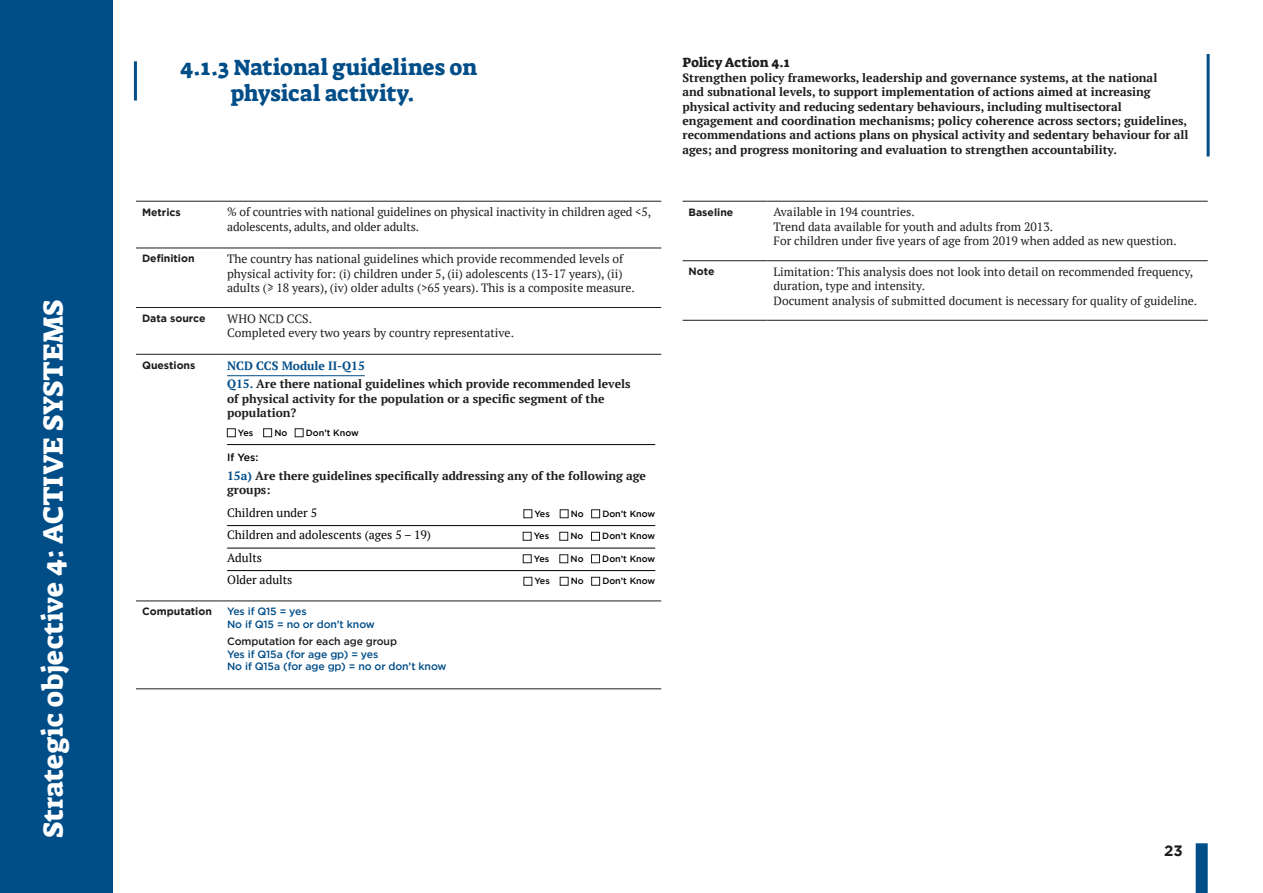
<style>
.page{position:relative;width:1263px;height:893px;background:#fff}
.page>*{position:absolute;margin:0;border:0;box-sizing:border-box;transform-origin:0 0}
.t1{font:28.5px "Suez One";color:#fff}
.t2{font:22.5px/25.5px "Suez One";color:#004d88;text-align:center}
.t3{font:700 15px "Gotham";color:#1d1d1b}
.t4{font:13.5px "Suez One";color:#1d1d1b}
.t5{font:12px/14.4px "PT Serif";color:#1d1d1b}
.t6{font:700 12px/14.4px "PT Serif";color:#1d1d1b}
.t7{font:12px "PT Serif";color:#000}
.t8{font:500 10.5px/12.6px "Gotham";letter-spacing:-.01em;color:#004d88}
.t9{font:700 10.5px "Gotham";color:#1d1d1b}
.t10{font:500 10.5px "Gotham";letter-spacing:-.01em;color:#1d1d1b}
.t11{font:500 10.5px "Gotham";color:#000}
.t12{font:500 9px "Gotham";color:#000}
.s1{color:#004d88}
</style>
<div class="page">
<div style="left:0;top:0;width:113px;height:893px;background:#004d88"></div>
<div style="left:1196px;top:843px;width:12px;height:50px;background:#004d88"></div>
<hr style="left:136px;top:248px;width:85px;height:1px;background:#1d1d1b">
<hr style="left:221px;top:248px;width:440px;height:1px;background:#1d1d1b">
<hr style="left:136px;top:307px;width:85px;height:1px;background:#1d1d1b">
<hr style="left:221px;top:307px;width:440px;height:1px;background:#1d1d1b">
<hr style="left:136px;top:354px;width:85px;height:1px;background:#1d1d1b">
<hr style="left:221px;top:354px;width:440px;height:1px;background:#1d1d1b">
<hr style="left:136px;top:601px;width:85px;height:1px;background:#1d1d1b">
<hr style="left:221px;top:601px;width:440px;height:1px;background:#1d1d1b">
<hr style="left:136px;top:689px;width:85px;height:1px;background:#1d1d1b">
<hr style="left:221px;top:689px;width:440px;height:1px;background:#1d1d1b">
<hr style="left:136px;top:201px;width:85px;height:1px;background:#1d1d1b">
<hr style="left:221px;top:201px;width:440px;height:1px;background:#1d1d1b">
<hr style="left:227px;top:375px;width:138px;height:1px;background:#004d88">
<hr style="left:227px;top:444px;width:428px;height:1px;background:#000">
<hr style="left:227px;top:525px;width:428px;height:1px;background:#000">
<hr style="left:227px;top:548px;width:428px;height:1px;background:#000">
<hr style="left:227px;top:570px;width:428px;height:1px;background:#000">
<div style="left:227px;top:429px;width:9px;height:8px;border:1px solid #1d1d1b"></div>
<div style="left:263px;top:429px;width:9px;height:8px;border:1px solid #1d1d1b"></div>
<div style="left:295px;top:429px;width:8px;height:8px;border:1px solid #1d1d1b"></div>
<div style="left:591px;top:510px;width:9px;height:8px;border:1px solid #1d1d1b"></div>
<div style="left:523px;top:532px;width:8px;height:8px;border:1px solid #1d1d1b"></div>
<div style="left:560px;top:532px;width:8px;height:8px;border:1px solid #1d1d1b"></div>
<div style="left:591px;top:532px;width:9px;height:8px;border:1px solid #1d1d1b"></div>
<div style="left:591px;top:555px;width:9px;height:8px;border:1px solid #1d1d1b"></div>
<div style="left:524px;top:577px;width:8px;height:8px;border:1px solid #1d1d1b"></div>
<div style="left:560px;top:577px;width:8px;height:8px;border:1px solid #1d1d1b"></div>
<div style="left:591px;top:577px;width:9px;height:8px;border:1px solid #1d1d1b"></div>
<hr style="left:134px;top:61px;width:3px;height:40px;background:#004d88">
<hr style="left:1206px;top:54px;width:3px;height:102px;background:#004d88">
<hr style="left:682px;top:201px;width:85px;height:1px;background:#1d1d1b">
<hr style="left:767px;top:201px;width:441px;height:1px;background:#1d1d1b">
<hr style="left:682px;top:260px;width:85px;height:1px;background:#1d1d1b">
<hr style="left:767px;top:260px;width:441px;height:1px;background:#1d1d1b">
<hr style="left:682px;top:320px;width:85px;height:1px;background:#1d1d1b">
<hr style="left:767px;top:320px;width:441px;height:1px;background:#1d1d1b">
<h1 class="t1" style="left:35px;top:838px;width:539px;rotate:-90deg">Strategic objective 4: ACTIVE SYSTEMS</h1>
<h2 class="t2" style="left:180px;top:55px;width:299px">4.1.3 National guidelines on physical activity.</h2>
<p class="t4" style="left:682px;top:54px;width:108px">Policy Action 4.1</p>
<p class="t6" style="left:682px;top:70px;width:507px">Strengthen policy frameworks, leadership and governance systems, at the national<br>and subnational levels, to support implementation of actions aimed at increasing physical activity and reducing sedentary behaviours, including multisectoral engagement and coordination mechanisms; policy coherence across sectors; guidelines, recommendations and actions plans on physical activity and sedentary behaviour for all ages; and progress monitoring and evaluation to strengthen accountability.</p>
<p class="t9" style="left:142px;top:205px;width:40px">Metrics</p>
<p class="t5" style="left:227px;top:205px;width:426px">% of countries with national guidelines on physical inactivity in children aged &lt;5, adolescents, adults, and older adults.</p>
<p class="t9" style="left:142px;top:252px;width:54px">Definition</p>
<p class="t5" style="left:227px;top:252px;width:409px">The country has national guidelines which provide recommended levels of physical activity for: (i) children under 5, (ii) adolescents (13-17 years), (ii) adults (≥ 18 years), (iv) older adults (&gt;65 years). This is a composite measure.</p>
<p class="t9" style="left:142px;top:311px;width:65px">Data source</p>
<p class="t5" style="left:227px;top:311px;width:288px">WHO NCD CCS.<br>Completed every two years by country representative.</p>
<p class="t9" style="left:142px;top:358px;width:55px">Questions</p>
<p class="t6" style="left:227px;top:356px;width:405px;line-height:18.6px"><span class="s1">NCD CCS Module II-Q15<br>Q15.</span> Are there national guidelines which provide recommended levels</p>
<p class="t6" style="left:227px;top:391px;width:379px">of physical activity for the population or a specific segment of the population?</p>
<p class="t12" style="left:238px;top:427px;width:17px">Yes</p>
<p class="t12" style="left:274px;top:427px;width:15px">No</p>
<p class="t12" style="left:306px;top:427px;width:54px">Don’t Know</p>
<p class="t11" style="left:227px;top:450px;width:33px">If Yes:</p>
<p class="t6" style="left:227px;top:468px;width:420px"><span class="s1">15a)</span> Are there guidelines specifically addressing any of the following age groups:</p>
<p class="t7" style="left:227px;top:505px;width:91px">Children under 5</p>
<p class="t12" style="left:534px;top:508px;width:17px">Yes</p>
<p class="t12" style="left:571px;top:508px;width:15px">No</p>
<p class="t12" style="left:602px;top:508px;width:54px">Don’t Know</p>
<p class="t7" style="left:227px;top:527px;width:205px">Children and adolescents (ages 5 – 19)</p>
<p class="t12" style="left:534px;top:530px;width:17px">Yes</p>
<p class="t12" style="left:570px;top:530px;width:15px">No</p>
<p class="t12" style="left:602px;top:530px;width:54px">Don’t Know</p>
<p class="t7" style="left:227px;top:550px;width:37px">Adults</p>
<p class="t12" style="left:534px;top:553px;width:17px">Yes</p>
<p class="t12" style="left:571px;top:553px;width:15px">No</p>
<p class="t12" style="left:602px;top:553px;width:54px">Don’t Know</p>
<p class="t7" style="left:227px;top:572px;width:67px">Older adults</p>
<p class="t12" style="left:534px;top:575px;width:17px">Yes</p>
<p class="t12" style="left:571px;top:575px;width:15px">No</p>
<p class="t12" style="left:602px;top:575px;width:54px">Don’t Know</p>
<p class="t9" style="left:142px;top:605px;width:71px">Computation</p>
<p class="t8" style="left:227px;top:605px;width:149px">Yes if Q15 = yes<br>No if Q15 = no or don’t know</p>
<p class="t10" style="left:227px;top:634px;width:171px">Computation for each age group</p>
<p class="t8" style="left:227px;top:647px;width:221px">Yes if Q15a (for age gp) = yes<br>No if Q15a (for age gp) = no or don’t know</p>
<p class="t9" style="left:688px;top:205px;width:46px">Baseline</p>
<p class="t5" style="left:773px;top:205px;width:405px">Available in 194 countries.<br>Trend data available for youth and adults from 2013.<br>For children under five years of age from 2019 when added as new question.</p>
<p class="t9" style="left:688px;top:264px;width:27px">Note</p>
<p class="t5" style="left:773px;top:264px;width:425px">Limitation: This analysis does not look into detail on recommended frequency, duration, type and intensity.<br>Document analysis of submitted document is necessary for quality of guideline.</p>
<p class="t3" style="left:1164px;top:840px;width:20px">23</p>
</div>
